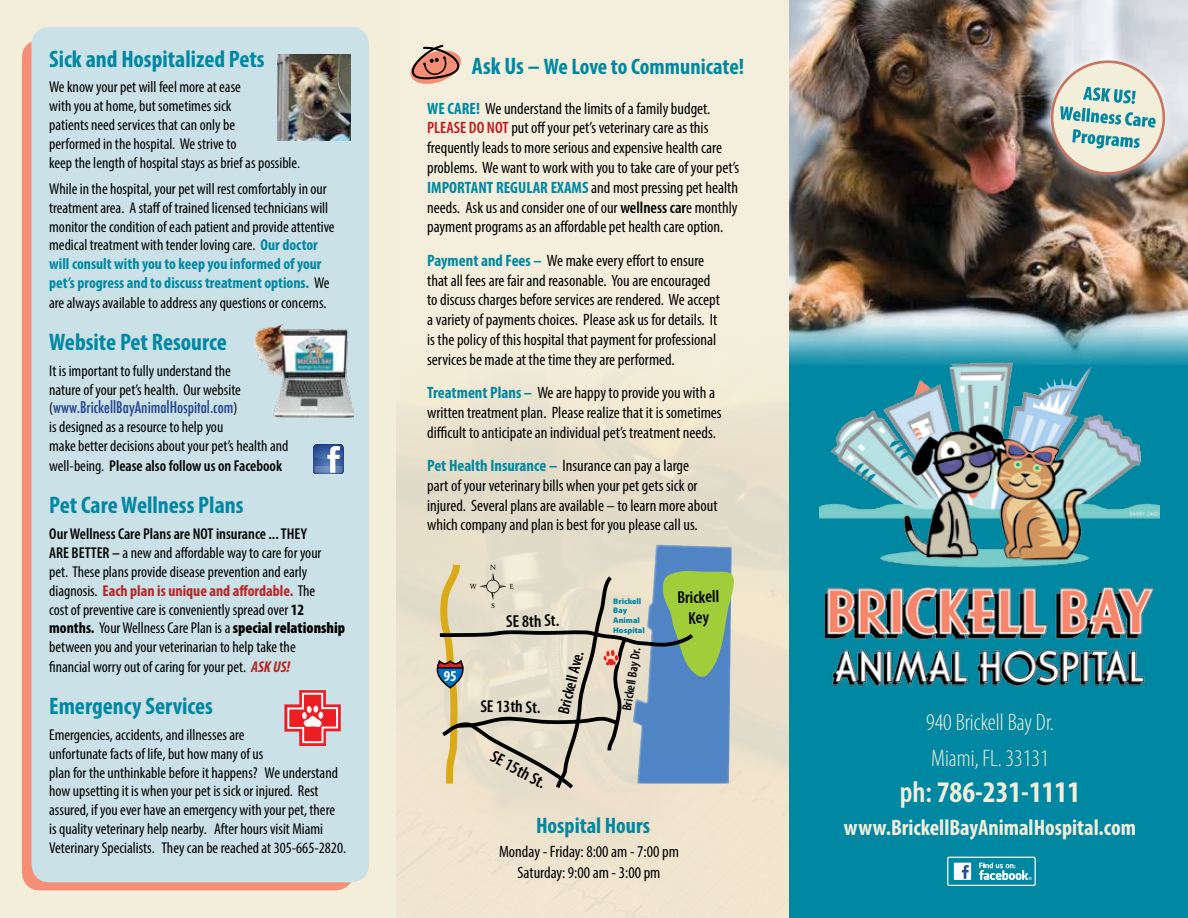
<style>
.page{position:relative;width:1188px;height:918px;background:#f3eeda}
.page>*{position:absolute;margin:0;border:0;box-sizing:border-box;transform-origin:0 0}
.t1{font:700 condensed 30px "Myriad Pro";color:#f3eeda}
.t2{font:700 condensed 24px "Myriad Pro";color:#0088a3}
.t3{font:300 condensed 24px/35.5px "Myriad Pro";color:#f3eeda}
.t4{font:700 condensed 22.5px "Myriad Pro";color:#0088a3}
.t5{font:700 condensed 22.5px "Myriad Pro";color:#f3eeda}
.t6{font:600 condensed 17.4px/20.9px "Myriad Pro";color:#000;text-align:center}
.t7{font:condensed 16.5px/19.8px "Myriad Pro";color:#000}
.t8{font:600 condensed 16.2px "Myriad Pro";color:#000}
.t9{font:condensed 15.75px/19px "Myriad Pro";color:#000}
.t10{font:500 condensed 15.75px "Futura";color:#21428d}
.t11{font:700 condensed 15.15px "Myriad Pro";color:#fff}
.t12{font:600 condensed 13.05px "Myriad Pro";color:#000}
.t13{font:900 8.1px/9.8px "Myriad Pro";color:#0088a3}
.s1{font-weight:700;color:#0088a3}
.s2{font-family:"Myriad Pro";font-weight:400;color:#000}
.s3{font-weight:600}
.s4{font-weight:700;color:#b62627}
.s5{font-weight:700}
.s6{font-weight:900}
.s7{font-weight:700;font-style:italic;color:#b62627}
.s8{font-size:24px}
.s9{font-weight:600;color:#c4161c}
</style>
<div class="page">
<div style="left:22px;top:40px;width:332px;height:850px;background:#f68e76;border-radius:18px"></div>
<img style="left:396px;top:336px;width:394px;height:582px">
<div style="left:32px;top:27px;width:337px;height:855px;background:#cbe1e8;border-radius:18px"></div>
<img style="left:278px;top:54px;width:73px;height:87px">
<div style="left:790px;top:0;width:398px;height:918px;background:#0088a3"></div>
<img style="left:255px;top:324px;width:99px;height:93px">
<svg style="left:284px;top:690px;width:57px;height:56px"></svg>
<svg style="left:410px;top:45px;width:51px;height:39px"></svg>
<svg style="left:947px;top:857px;width:89px;height:29px"></svg>
<img style="left:790px;top:0;width:398px;height:365px">
<svg style="left:314px;top:444px;width:29px;height:30px"></svg>
<svg style="left:315px;top:466px;width:27px;height:7px"></svg>
<img style="left:826px;top:588px;width:329px;height:99px">
<img style="left:820px;top:361px;width:340px;height:206px">
<svg style="left:437px;top:544px;width:302px;height:248px"></svg>
<div style="left:1042px;top:51px;width:132px;height:133px;background:#fff;opacity:.75"></div>
<div style="left:1052px;top:62px;width:112px;height:111px;background:#f3eeda;border-radius:50%"></div>
<div style="left:1051px;top:60px;width:114px;height:115px;border:3px solid #c77360;border-radius:50%"></div>
<svg style="left:1060px;top:87px;width:96px;height:62px"></svg>
<h2 class="t2" style="left:49px;top:44px;width:217px">Sick and Hospitalized Pets</h2>
<p class="t9" style="left:49px;top:78px;width:253px">We know your pet will feel more at ease<br>with you at home, but sometimes sick<br>patients need services that can only be<br>performed in the hospital. We strive to<br>keep the length of hospital stays as brief as possible.</p>
<p class="t9" style="left:49px;top:179px;width:287px">While in the hospital, your pet will rest comfortably in our treatment area. A staff of trained licensed technicians will monitor the condition of each patient and provide attentive medical treatment with tender loving care. <span class="s1">Our doctor will consult with you to keep you informed of your pet’s progress and to discuss treatment options.</span> We are always available to address any questions or concerns.</p>
<h2 class="t2" style="left:49px;top:327px;width:179px">Website Pet Resource</h2>
<p class="t9" style="left:49px;top:361px;width:193px">It is important to fully understand the nature of your pet’s health. Our website</p>
<p class="t10" style="left:49px;top:398px;width:190px"><span class="s2">(</span>www.BrickellBayAnimalHospital.com<span class="s2">)</span></p>
<p class="t9" style="left:49px;top:417px;width:241px">is designed as a resource to help you<br>make better decisions about your pet’s health and well-being. <span class="s3">Please also follow us on Facebook</span></p>
<h2 class="t2" style="left:49px;top:490px;width:196px">Pet Care Wellness Plans</h2>
<p class="t9" style="left:49px;top:524px;width:298px"><span class="s3">Our Wellness Care Plans are NOT insurance ... THEY<br>ARE BETTER –</span> a new and affordable way to care for your<br>pet. These plans provide disease prevention and early diagnosis. <span class="s4">Each plan is unique and affordable.</span> The<br>cost of preventive care is conveniently spread over <span class="s5">12 months.</span> Your Wellness Care Plan is a <span class="s6">special relationship </span>between you and your veterinarian to help take the<br>financial worry out of caring for your pet. <span class="s7">ASK US!</span></p>
<h2 class="t2" style="left:49px;top:691px;width:165px">Emergency Services</h2>
<p class="t9" style="left:49px;top:725px;width:298px">Emergencies, accidents, and illnesses are<br>unfortunate facts of life, but how many of us<br>plan for the unthinkable before it happens? We understand how upsetting it is when your pet is sick or injured. Rest assured, if you ever have an emergency with your pet, there is quality veterinary help nearby. After hours visit Miami Veterinary Specialists. They can be reached at 305-665-2820.</p>
<h3 class="t4" style="left:472px;top:52px;width:274px"><span class="s8">Ask Us –</span> We Love to Communicate!</h3>
<p class="t7" style="left:427px;top:98px;width:314px"><span class="s1">WE CARE!</span> We understand the limits of a family budget.<br><span class="s9">PLEASE DO NOT</span> put off your pet’s veterinary care as this frequently leads to more serious and expensive health care problems. We want to work with you to take care of your pet’s <span class="s1">IMPORTANT REGULAR EXAMS</span> and most pressing pet health needs. Ask us and consider one of our <span class="s3">wellness car</span>e monthly payment programs as an affordable pet health care option.</p>
<p class="t7" style="left:427px;top:250px;width:294px"><span class="s1">Payment and Fees –</span> We make every effort to ensure that all fees are fair and reasonable. You are encouraged to discuss charges before services are rendered. We accept a variety of payments choices. Please ask us for details. It is the policy of this hospital that payment for professional services be made at the time they are performed.</p>
<p class="t7" style="left:427px;top:382px;width:296px"><span class="s1">Treatment Plans –</span> We are happy to provide you with a written treatment plan. Please realize that it is sometimes difficult to anticipate an individual pet’s treatment needs.</p>
<p class="t7" style="left:427px;top:455px;width:292px"><span class="s1">Pet Health Insurance –</span> Insurance can pay a large<br>part of your veterinary bills when your pet gets sick or injured. Several plans are available – to learn more about which company and plan is best for you please call us.</p>
<p class="t11" style="left:444px;top:667px;width:14px">95</p>
<p class="t6" style="left:506px;top:611px;width:55px;rotate:-1deg">SE 8th St.</p>
<p class="t6" style="left:481px;top:695px;width:62px;rotate:1deg">SE 13th St.</p>
<p class="t8" style="left:554px;top:711px;width:66px;rotate:-76deg">Brickell Ave.</p>
<p class="t6" style="left:497px;top:746px;width:62px;rotate:28deg">SE 15th St.</p>
<p class="t13" style="left:613px;top:596px;width:33px">Brickell<br>Bay<br>Animal<br>Hospital</p>
<p class="t12" style="left:619px;top:709px;width:65px;rotate:-81deg">Brickell Bay Dr.</p>
<p class="t6" style="left:677px;top:586px;width:44px;rotate:-1deg">Brickell<br>Key</p>
<h3 class="t4" style="left:536px;top:811px;width:115px">Hospital Hours</h3>
<p class="t7" style="left:499px;top:841px;width:181px;line-height:21px;text-align:center">Monday - Friday: 8:00 am - 7:00 pm<br>Saturday: 9:00 am - 3:00 pm</p>
<h2 class="t3" style="left:926px;top:704px;width:129px">940 Brickell Bay Dr.<br>Miami, FL. 33131</h2>
<h1 class="t1" style="left:900px;top:773px;width:182px"><span class="s3">ph:</span> 786-231-1111</h1>
<h3 class="t5" style="left:844px;top:813px;width:294px">www.BrickellBayAnimalHospital.com</h3>
</div>
